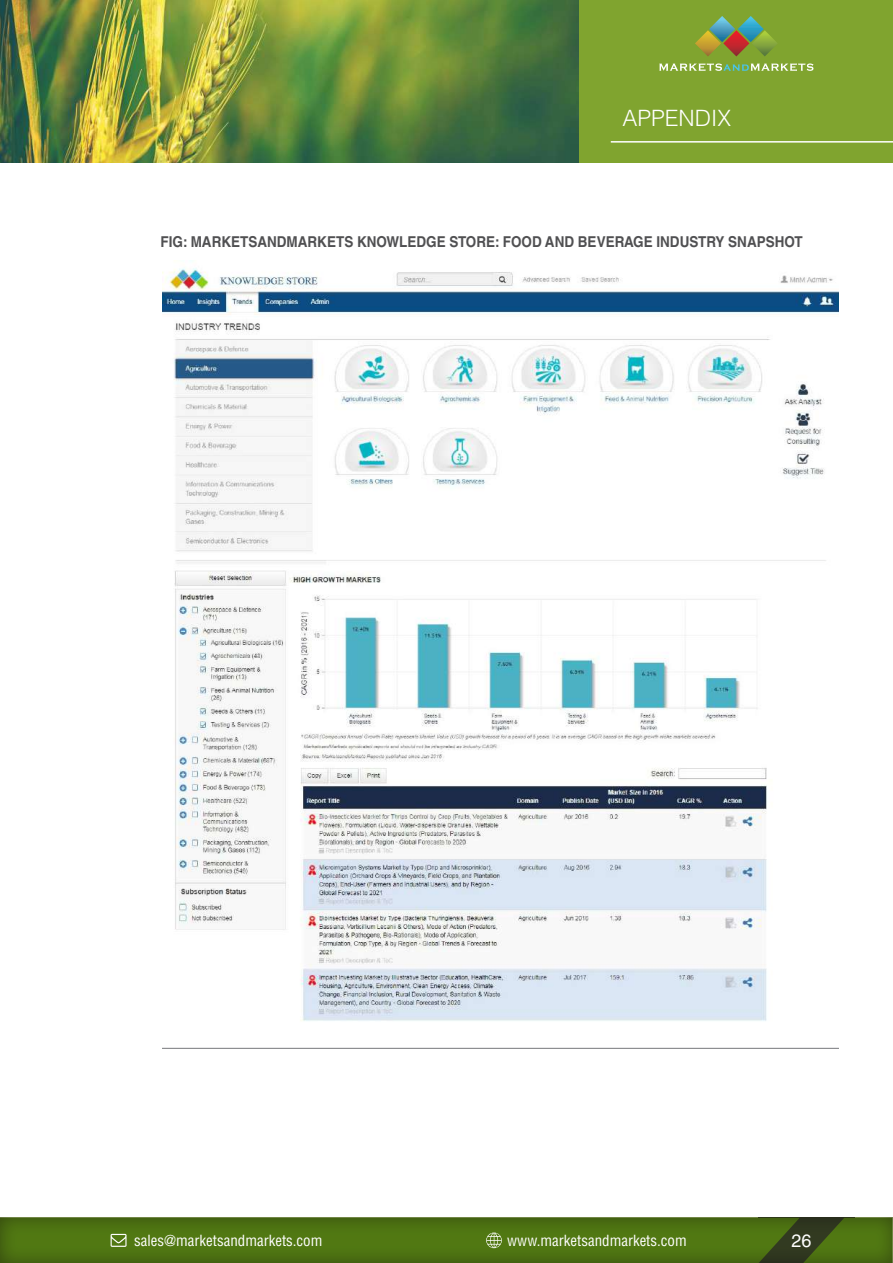
<style>
.page{position:relative;width:893px;height:1263px;background:#fff}
.page>*{position:absolute;margin:0;border:0;box-sizing:border-box;transform-origin:0 0}
.t1{font:300 22.5px "Helvetica LT Std";color:#fff}
.t2{font:18px "Helvetica LT Std";color:#fff}
.t3{font:700 15px "Helvetica LT Std";color:#505052;scale:.9 1}
.t4{font:condensed 15px "Helvetica LT Std";color:#fff}
.s1{color:#fff}
</style>
<div class="page">
<img style="left:0;top:0;width:580px;height:162px">
<div style="left:580px;top:0;width:313px;height:162px;background:#80a42f"></div>
<hr style="left:611px;top:141px;width:282px;height:2px;background:#fff">
<svg style="left:695px;top:16px;width:82px;height:40px"></svg>
<svg style="left:659px;top:63px;width:154px;height:8px"></svg>
<div style="left:0;top:1216px;width:893px;height:47px;background:#231f20;opacity:.75"></div>
<svg style="left:0;top:1218px;width:892px;height:45px"></svg>
<hr style="left:162px;top:1048px;width:677px;height:1px;background:#76787b">
<img style="left:162px;top:268px;width:677px;height:753px">
<h1 class="t1" style="left:622px;top:104px;width:110px">APPENDIX</h1>
<p class="t3" style="left:155px;top:232px;width:721px"><span class="s1">•</span>FIG: MARKETSANDMARKETS KNOWLEDGE STORE: FOOD AND BEVERAGE INDUSTRY SNAPSHOT</p>
<p class="t4" style="left:134px;top:1231px;width:190px">sales@marketsandmarkets.com</p>
<p class="t4" style="left:507px;top:1231px;width:181px">www.marketsandmarkets.com</p>
<p class="t2" style="left:791px;top:1230px;width:22px">26</p>
</div>
